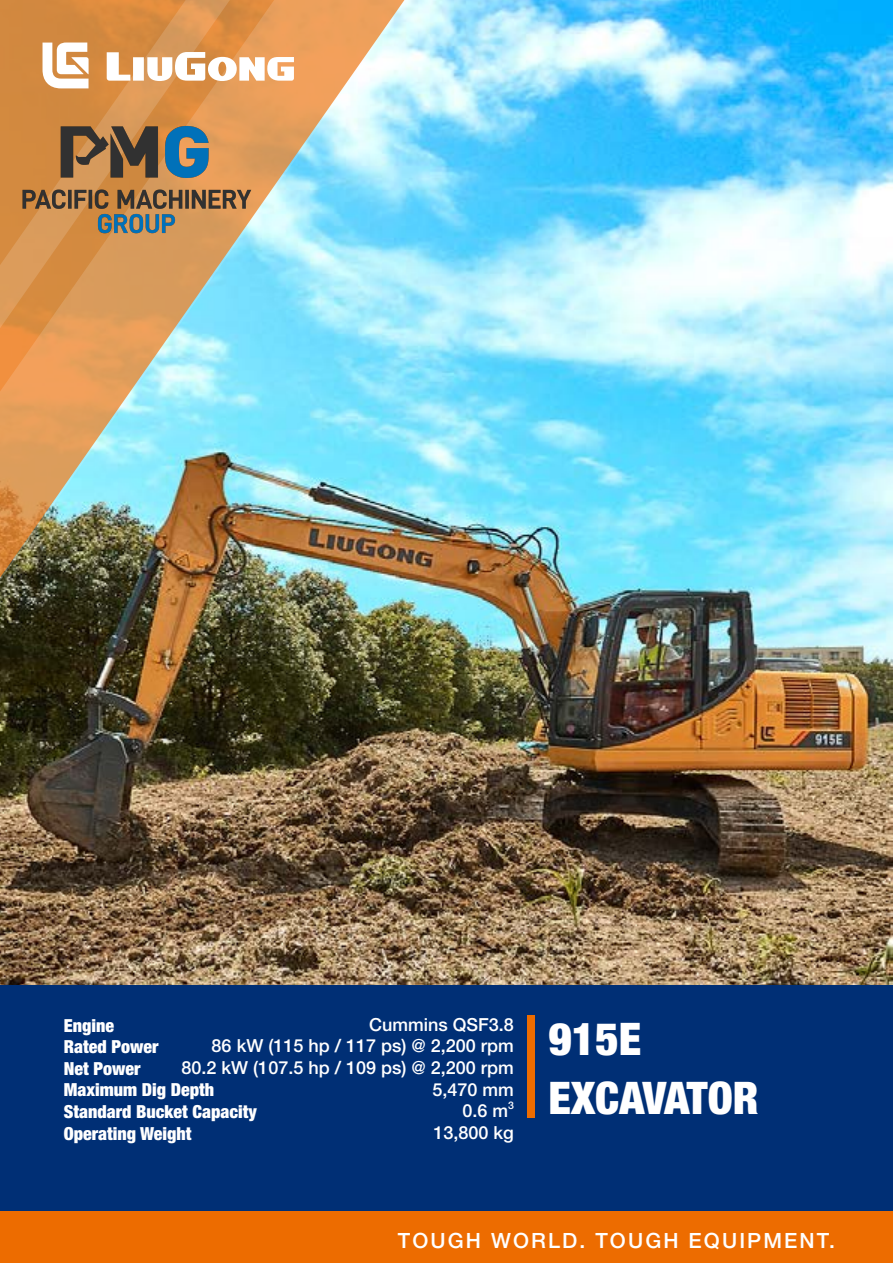
<style>
.page{position:relative;width:893px;height:1263px;background:#fff}
.page>*{position:absolute;margin:0;border:0;box-sizing:border-box;transform-origin:0 0}
.t1{font:900 condensed 45px/58.9px "Helvetica Neue LT Pro";color:#fff}
.t2{font:500 21px "Helvetica Neue LT Pro";letter-spacing:.1em;color:#fff}
.t3{font:500 18px "Helvetica Neue LT Pro";color:#fff}
.t4{font:900 condensed 18px/21.6px "Helvetica Neue LT Pro";color:#fff}
.t5{font:500 10.5px "Helvetica Neue LT Pro";color:#fff}
</style>
<div class="page">
<div style="left:0;top:984px;width:893px;height:228px;background:#002f75"></div>
<div style="left:0;top:1212px;width:893px;height:51px;background:#ed6c00"></div>
<img style="left:840px;top:0;width:53px;height:984px">
<img style="left:0;top:0;width:840px;height:1212px">
<svg style="left:43px;top:43px;width:46px;height:45px"></svg>
<svg style="left:107px;top:52px;width:187px;height:29px"></svg>
<img style="left:0;top:103px;width:274px;height:157px">
<p class="t4" style="left:64px;top:1014px;width:195px">Engine<br>Rated Power<br>Net Power<br>Maximum Dig Depth<br>Standard Bucket Capacity<br>Operating Weight</p>
<p class="t3" style="left:369px;top:1014px;width:146px">Cummins QSF3.8</p>
<p class="t3" style="left:212px;top:1035px;width:304px">86 kW (115 hp / 117 ps) @ 2,200 rpm</p>
<p class="t3" style="left:182px;top:1057px;width:334px">80.2 kW (107.5 hp / 109 ps) @ 2,200 rpm</p>
<p class="t3" style="left:432px;top:1078px;width:83px">5,470 mm</p>
<p class="t3" style="left:462px;top:1100px;width:47px">0.6 m</p>
<p class="t5" style="left:508px;top:1098px;width:7px">3</p>
<p class="t3" style="left:433px;top:1122px;width:82px">13,800 kg</p>
<h1 class="t1" style="left:549px;top:1009px;width:212px">915E<br>EXCAVATOR</h1>
<p class="t2" style="left:398px;top:1228px;width:439px">TOUGH WORLD. TOUGH EQUIPMENT.</p>
</div>
